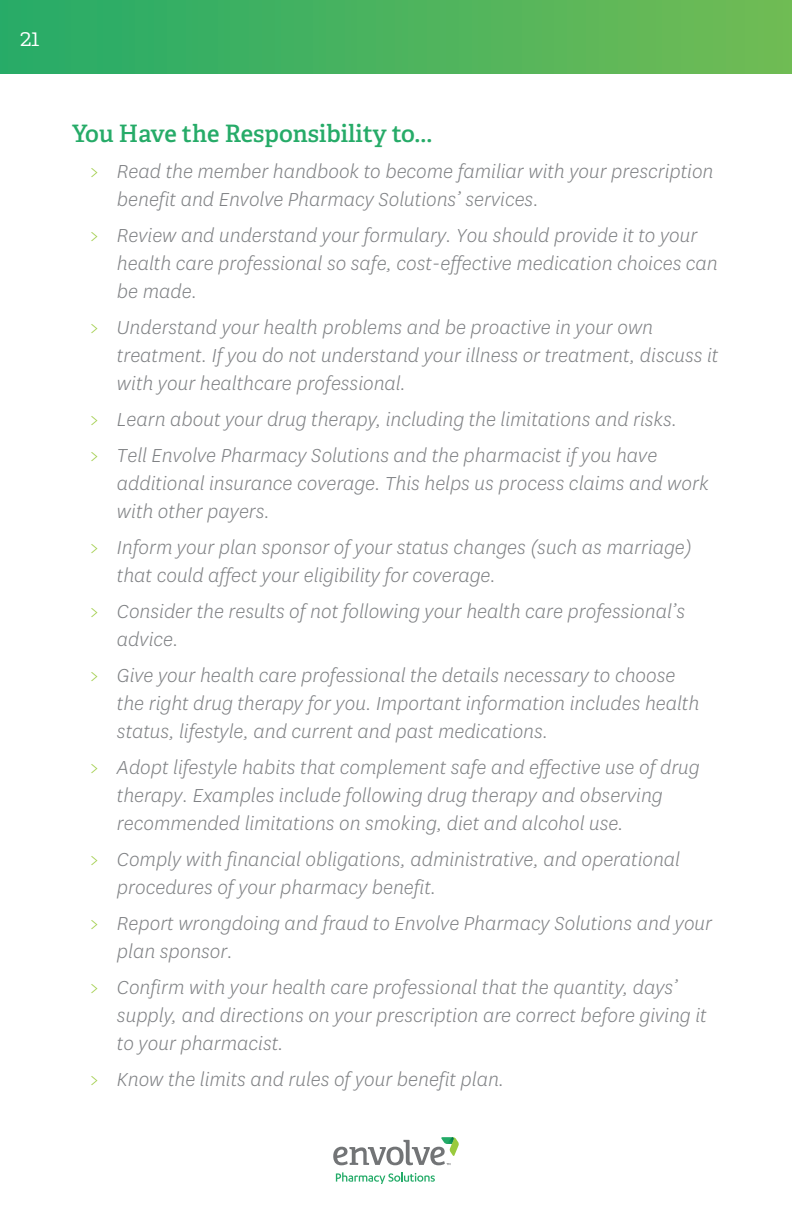
<style>
.page{position:relative;width:792px;height:1224px;background:#fff}
.page>*{position:absolute;margin:0;border:0;box-sizing:border-box;transform-origin:0 0}
.t1{font:600 24px "Adelle";color:#26ab68}
.t2{font:300 24px "Adelle";color:#fff}
.t3{font:italic 300 22px/28px "Centene Sans";color:#808285}
.s1{font-style:normal;color:#99ca3b}
</style>
<div class="page">
<svg style="left:333px;top:1137px;width:126px;height:28px"></svg>
<svg style="left:336px;top:1172px;width:99px;height:12px"></svg>
<div style="left:0;top:0;width:792px;height:73px;background:linear-gradient(to right,#25ab68,#71bb54)"></div>
<p class="t2" style="left:20px;top:23px;width:21px">21</p>
<h2 class="t1" style="left:72px;top:118px;width:362px">You Have the Responsibility to...</h2>
<p class="t3" style="left:117px;top:158px;width:598px;text-indent:-27px"><span class="s1">&gt;</span> Read the member handbook to become familiar with your prescription benefit and Envolve Pharmacy Solutions’ services.</p>
<p class="t3" style="left:117px;top:222px;width:602px;text-indent:-27px"><span class="s1">&gt;</span> Review and understand your formulary. You should provide it to your health care professional so safe, cost-effective medication choices can be made.</p>
<p class="t3" style="left:117px;top:314px;width:603px;text-indent:-27px"><span class="s1">&gt;</span> Understand your health problems and be proactive in your own treatment. If you do not understand your illness or treatment, discuss it with your healthcare professional.</p>
<p class="t3" style="left:90px;top:406px;width:589px"><span class="s1">&gt;</span> Learn about your drug therapy, including the limitations and risks.</p>
<p class="t3" style="left:117px;top:442px;width:593px;text-indent:-27px"><span class="s1">&gt;</span> Tell Envolve Pharmacy Solutions and the pharmacist if you have additional insurance coverage. This helps us process claims and work with other payers.</p>
<p class="t3" style="left:117px;top:534px;width:576px;text-indent:-27px"><span class="s1">&gt;</span> Inform your plan sponsor of your status changes (such as marriage) that could affect your eligibility for coverage.</p>
<p class="t3" style="left:117px;top:598px;width:570px;text-indent:-27px"><span class="s1">&gt;</span> Consider the results of not following your health care professional’s advice.</p>
<p class="t3" style="left:117px;top:662px;width:584px;text-indent:-27px"><span class="s1">&gt;</span> Give your health care professional the details necessary to choose the right drug therapy for you. Important information includes health status, lifestyle, and current and past medications.</p>
<p class="t3" style="left:117px;top:754px;width:584px;text-indent:-27px"><span class="s1">&gt;</span> Adopt lifestyle habits that complement safe and effective use of drug therapy. Examples include following drug therapy and observing recommended limitations on smoking, diet and alcohol use.</p>
<p class="t3" style="left:117px;top:846px;width:565px;text-indent:-27px"><span class="s1">&gt;</span> Comply with financial obligations, administrative, and operational procedures of your pharmacy benefit.</p>
<p class="t3" style="left:117px;top:910px;width:597px;text-indent:-27px"><span class="s1">&gt;</span> Report wrongdoing and fraud to Envolve Pharmacy Solutions and your plan sponsor.</p>
<p class="t3" style="left:117px;top:974px;width:591px;text-indent:-27px"><span class="s1">&gt;</span> Confirm with your health care professional that the quantity, days’ supply, and directions on your prescription are correct before giving it to your pharmacist.</p>
<p class="t3" style="left:90px;top:1066px;width:416px"><span class="s1">&gt;</span> Know the limits and rules of your benefit plan.</p>
</div>
